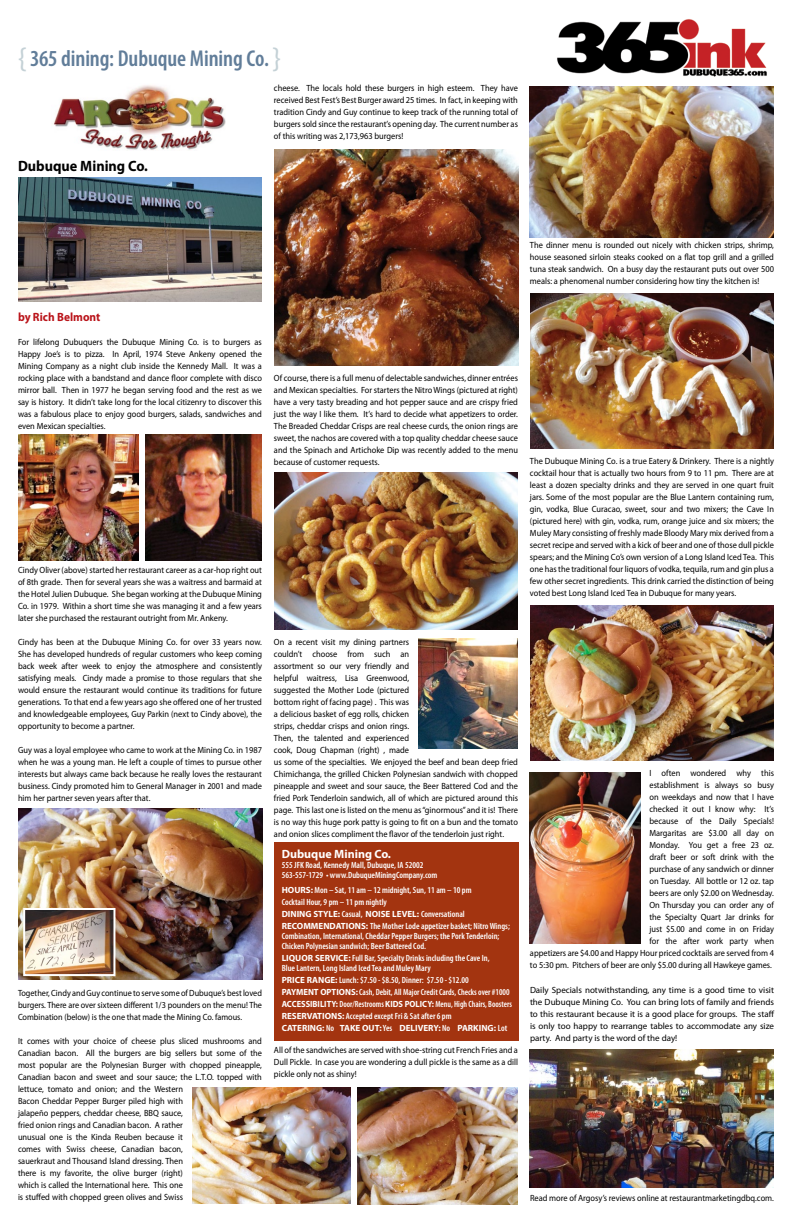
<style>
.page{position:relative;width:792px;height:1224px;background:#fff}
.page>*{position:absolute;margin:0;border:0;box-sizing:border-box;transform-origin:0 0}
.t1{font:600 condensed 23px "Myriad Pro";letter-spacing:-.005em;color:#617d99}
.t2{font:700 15px "Myriad Pro";color:#000;scale:.95 1}
.t3{font:700 12px "Myriad Pro";color:#fff}
.t4{font:700 12px "Myriad Pro";color:#ba141a;scale:.95 1}
.t5{font:9px/12px "Myriad Pro";color:#000;text-align:justify;scale:.93 1}
.t6{font:600 condensed 9px/12px "Myriad Pro";color:#fff}
.t7{font:9px/12px "Myriad Pro";color:#000;text-align:justify}
.t8{font:9px/12px "Myriad Pro";color:#000;text-align:justify;scale:.91 1}
.s1{font-weight:400;font-stretch:normal;font-size:30px;color:#c4d1d6}
.s2{font-weight:700;font-stretch:normal}
</style>
<div class="page">
<img style="left:557px;top:19px;width:210px;height:58px">
<img style="left:53px;top:85px;width:173px;height:65px">
<div style="left:274px;top:842px;width:245px;height:198px;background:#a33410"></div>
<img style="left:529px;top:772px;width:112px;height:172px">
<img style="left:418px;top:638px;width:100px;height:111px">
<img style="left:274px;top:472px;width:244px;height:157px">
<img style="left:529px;top:1049px;width:245px;height:138px">
<img style="left:530px;top:294px;width:244px;height:154px">
<img style="left:358px;top:1087px;width:160px;height:117px">
<img style="left:192px;top:1088px;width:159px;height:116px">
<img style="left:145px;top:435px;width:117px;height:125px">
<img style="left:274px;top:149px;width:245px;height:216px">
<img style="left:530px;top:606px;width:244px;height:154px">
<img style="left:18px;top:809px;width:245px;height:171px">
<img style="left:529px;top:87px;width:245px;height:150px">
<img style="left:18px;top:435px;width:121px;height:125px">
<img style="left:18px;top:177px;width:244px;height:125px">
<img style="left:26px;top:911px;width:86px;height:62px">
<div style="left:23px;top:908px;width:92px;height:68px;border:2px solid #fff"></div>
<h1 class="t1" style="left:18px;top:44px;width:265px"><span class="s1">{</span> 365 dining: Dubuque Mining Co. <span class="s1">}</span></h1>
<h2 class="t2" style="left:18px;top:156px;width:138px">Dubuque Mining Co.</h2>
<p class="t5" style="left:274px;top:82px;width:264px">cheese. The locals hold these burgers in high esteem. They have received Best Fest’s Best Burger award 25 times. In fact, in keeping with tradition Cindy and Guy continue to keep track of the running total of burgers sold since the restaurant’s opening day. The current number as of this writing was 2,173,963 burgers!</p>
<h3 class="t4" style="left:18px;top:309px;width:88px">by Rich Belmont</h3>
<p class="t5" style="left:18px;top:336px;width:264px">For lifelong Dubuquers the Dubuque Mining Co. is to burgers as Happy Joe’s is to pizza. In April, 1974 Steve Ankeny opened the Mining Company as a night club inside the Kennedy Mall. It was a rocking place with a bandstand and dance floor complete with disco mirror ball. Then in 1977 he began serving food and the rest as we say is history. It didn’t take long for the local citizenry to discover this was a fabulous place to enjoy good burgers, salads, sandwiches and even Mexican specialties.</p>
<p class="t5" style="left:274px;top:372px;width:264px">Of course, there is a full menu of delectable sandwiches, dinner entrées and Mexican specialties. For starters the Nitro Wings (pictured at right) have a very tasty breading and hot pepper sauce and are crispy fried just the way I like them. It’s hard to decide what appetizers to order.<br>The Breaded Cheddar Crisps are real cheese curds, the onion rings are sweet, the nachos are covered with a top quality cheddar cheese sauce and the Spinach and Artichoke Dip was recently added to the menu because of customer requests.</p>
<p class="t5" style="left:18px;top:564px;width:264px">Cindy Oliver (above) started her restaurant career as a car-hop right out of 8th grade. Then for several years she was a waitress and barmaid at the Hotel Julien Dubuque. She began working at the Dubuque Mining Co. in 1979. Within a short time she was managing it and a few years later she purchased the restaurant outright from Mr. Ankeny.</p>
<p class="t5" style="left:18px;top:635px;width:264px">Cindy has been at the Dubuque Mining Co. for over 33 years now.<br>She has developed hundreds of regular customers who keep coming back week after week to enjoy the atmosphere and consistently satisfying meals. Cindy made a promise to those regulars that she would ensure the restaurant would continue its traditions for future generations. To that end a few years ago she offered one of her trusted and knowledgeable employees, Guy Parkin (next to Cindy above), the opportunity to become a partner.</p>
<p class="t5" style="left:18px;top:743px;width:264px">Guy was a loyal employee who came to work at the Mining Co. in 1987 when he was a young man. He left a couple of times to pursue other interests but always came back because he really loves the restaurant business. Cindy promoted him to General Manager in 2001 and made him her partner seven years after that.</p>
<p class="t8" style="left:18px;top:987px;width:270px">Together, Cindy and Guy continue to serve some of Dubuque’s best loved burgers. There are over sixteen different 1/3 pounders on the menu! The Combination (below) is the one that made the Mining Co. famous.</p>
<p class="t5" style="left:18px;top:1035px;width:264px;text-align:left">It comes with your choice of cheese plus sliced mushrooms and Canadian bacon. All the burgers are big sellers but some of the most popular are the Polynesian Burger with chopped pineapple, Canadian bacon and sweet and sour sauce; the L.T.O. topped with lettuce, tomato and onion; and the Western<br>Bacon Cheddar Pepper Burger piled high with<br>jalapeño peppers, cheddar cheese, BBQ sauce,<br>fried onion rings and Canadian bacon. A rather<br>unusual one is the Kinda Reuben because it<br>comes with Swiss cheese, Canadian bacon,<br>sauerkraut and Thousand Island dressing. Then<br>there is my favorite, the olive burger (right)<br>which is called the International here. This one<br>is stuffed with chopped green olives and Swiss</p>
<p class="t5" style="left:274px;top:636px;width:264px;text-align:left">On a recent visit my dining partners<br>couldn’t choose from such an<br>assortment so our very friendly and<br>helpful waitress, Lisa Greenwood,<br>suggested the Mother Lode (pictured<br>bottom right of facing page) . This was<br>a delicious basket of egg rolls, chicken<br>strips, cheddar crisps and onion rings.<br>Then, the talented and experienced<br>cook, Doug Chapman (right) , made<br>us some of the specialties. We enjoyed the beef and bean deep fried Chimichanga, the grilled Chicken Polynesian sandwich with chopped pineapple and sweet and sour sauce, the Beer Battered Cod and the fried Pork Tenderloin sandwich, all of which are pictured around this page. This last one is listed on the menu as “ginormous” and it is! There is no way this huge pork patty is going to fit on a bun and the tomato and onion slices compliment the flavor of the tenderloin just right.</p>
<h3 class="t3" style="left:282px;top:846px;width:111px">Dubuque Mining Co.</h3>
<p class="t6" style="left:282px;top:860px;width:157px;line-height:10px">555 JFK Road, Kennedy Mall, Dubuque, IA 52002<br>563-557-1729 • www.DubuqueMiningCompany.com</p>
<p class="t6" style="left:282px;top:884px;width:230px"><span class="s2">HOURS:</span> Mon – Sat, 11 am – 12 midnight, Sun, 11 am – 10 pm<br>Cocktail Hour, 9 pm – 11 pm nightly<br><span class="s2">DINING STYLE:</span> Casual, <span class="s2">NOISE LEVEL:</span> Conversational <span class="s2">RECOMMENDATIONS:</span> The Mother Lode appetizer basket; Nitro Wings;</p>
<p class="t6" style="left:282px;top:931px;width:219px;line-height:10px">Combination, International, Cheddar Pepper Burgers; the Pork Tenderloin;<br>Chicken Polynesian sandwich; Beer Battered Cod.</p>
<p class="t6" style="left:282px;top:953px;width:209px;line-height:10px"><span class="s2">LIQUOR SERVICE:</span> Full Bar, Specialty Drinks including the Cave In,<br>Blue Lantern, Long Island Iced Tea and Muley Mary</p>
<p class="t6" style="left:282px;top:974px;width:232px"><span class="s2">PRICE RANGE:</span> Lunch: $7.50 - $8.50, Dinner: $7.50 - $12.00<br><span class="s2">PAYMENT OPTIONS:</span> Cash, Debit, All Major Credit Cards, Checks over #1000<br><span class="s2">ACCESSIBILITY:</span> Door/Restrooms <span class="s2">KIDS POLICY:</span> Menu, High Chairs, Boosters <span class="s2">RESERVATIONS:</span> Accepted except Fri &amp; Sat after 6 pm<br><span class="s2">CATERING:</span> No <span class="s2">TAKE OUT:</span> Yes <span class="s2">DELIVERY:</span> No <span class="s2">PARKING:</span> Lot</p>
<p class="t5" style="left:274px;top:1044px;width:264px">All of the sandwiches are served with shoe-string cut French Fries and a Dull Pickle. In case you are wondering a dull pickle is the same as a dill pickle only not as shiny!</p>
<p class="t5" style="left:530px;top:239px;width:264px">The dinner menu is rounded out nicely with chicken strips, shrimp, house seasoned sirloin steaks cooked on a flat top grill and a grilled tuna steak sandwich. On a busy day the restaurant puts out over 500 meals: a phenomenal number considering how tiny the kitchen is!</p>
<p class="t5" style="left:530px;top:455px;width:264px">The Dubuque Mining Co. is a true Eatery &amp; Drinkery. There is a nightly cocktail hour that is actually two hours from 9 to 11 pm. There are at least a dozen specialty drinks and they are served in one quart fruit jars. Some of the most popular are the Blue Lantern containing rum, gin, vodka, Blue Curacao, sweet, sour and two mixers; the Cave In (pictured here) with gin, vodka, rum, orange juice and six mixers; the Muley Mary consisting of freshly made Bloody Mary mix derived from a secret recipe and served with a kick of beer and one of those dull pickle spears; and the Mining Co’s own version of a Long Island Iced Tea. This one has the traditional four liquors of vodka, tequila, rum and gin plus a few other secret ingredients. This drink carried the distinction of being voted best Long Island Iced Tea in Dubuque for many years.</p>
<p class="t5" style="left:530px;top:767px;width:264px;text-align:right">I often wondered why this<br>establishment is always so busy<br>on weekdays and now that I have<br>checked it out I know why: It’s<br>because of the Daily Specials!<br>Margaritas are $3.00 all day on<br>Monday. You get a free 23 oz.<br>draft beer or soft drink with the<br>purchase of any sandwich or dinner<br>on Tuesday. All bottle or 12 oz. tap<br>beers are only $2.00 on Wednesday.<br>On Thursday you can order any of<br>the Specialty Quart Jar drinks for<br>just $5.00 and come in on Friday<br>for the after work party when<br>appetizers are $4.00 and Happy Hour priced cocktails are served from 4 to 5:30 pm. Pitchers of beer are only $5.00 during all Hawkeye games.</p>
<p class="t7" style="left:530px;top:983px;width:246px">Daily Specials notwithstanding, any time is a good time to visit the Dubuque Mining Co. You can bring lots of family and friends to this restaurant because it is a good place for groups. The staff is only too happy to rearrange tables to accommodate any size party. And party is the word of the day!</p>
<p class="t5" style="left:530px;top:1191px;width:264px">Read more of Argosy’s reviews online at restaurantmarketingdbq.com.</p>
</div>
